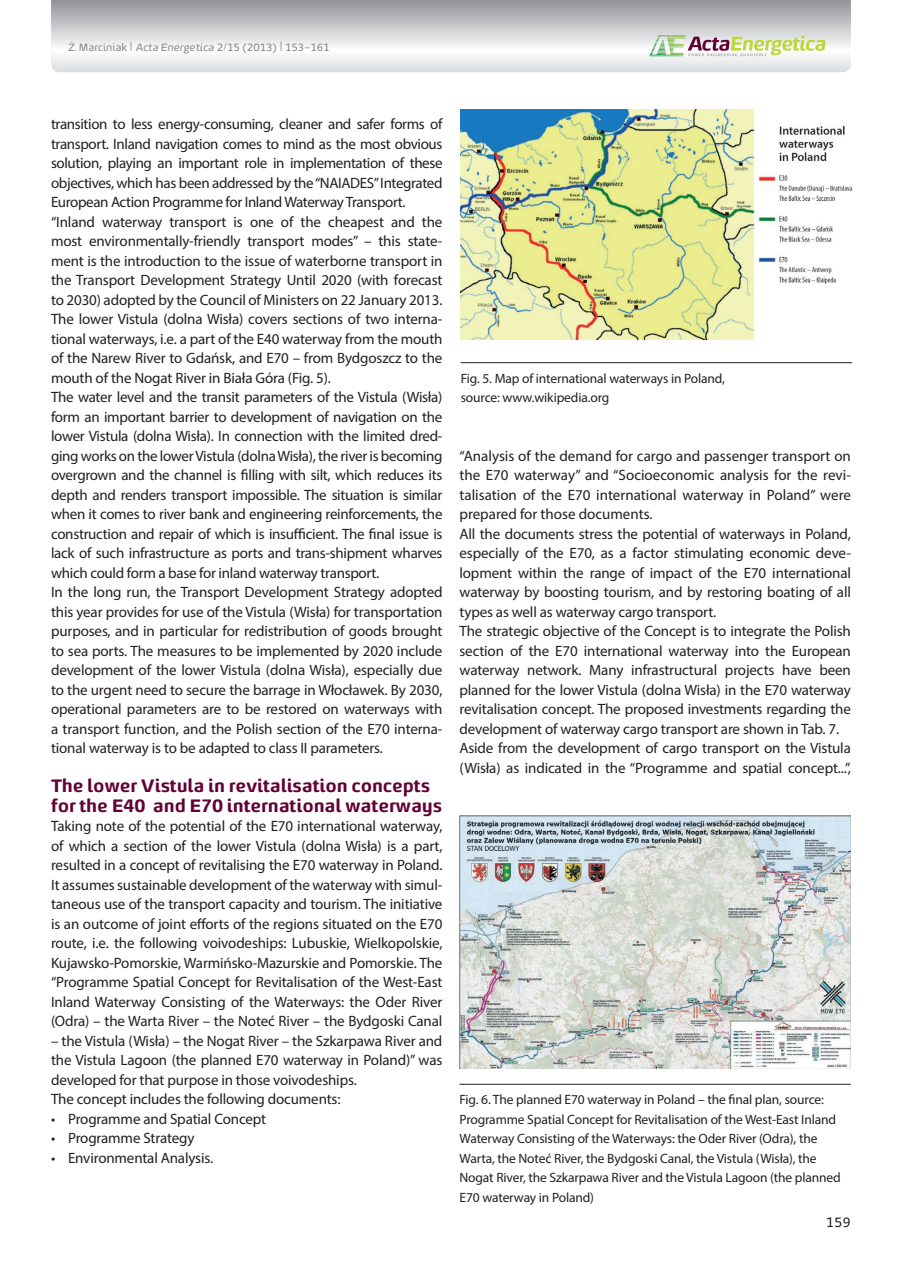
<style>
.page{position:relative;width:902px;height:1263px;background:#fff}
.page>*{position:absolute;margin:0;border:0;box-sizing:border-box;transform-origin:0 0}
.srodtytul_i_autor_ke{font:700 18px/19.5px "Energa";letter-spacing:-.01em;color:#630035}
.body{font:15px/19.5px "Myriad Pro";letter-spacing:-.01em;color:#231f20;text-align:justify}
.podpis_wykresu{font:13.5px/19.5px "Myriad Pro";letter-spacing:-.01em;color:#231f20}
.t1{font:13.5px "Energa";color:#231f20}
.polski_body{font:10.5px "Energa";letter-spacing:-.01em;color:#808285}
.s1{font-size:13.5px}
.s2{font-style:italic}
</style>
<div class="page">
<svg style="left:51px;top:0;width:799px;height:72px"></svg>
<svg style="left:649px;top:35px;width:176px;height:21px"></svg>
<img style="left:460px;top:110px;width:392px;height:230px">
<img style="left:459px;top:815px;width:391px;height:253px">
<hr style="left:460px;top:362px;width:391px;height:1px;background:#231f20">
<hr style="left:459px;top:1084px;width:391px;height:1px;background:#231f20">
<p class="polski_body" style="left:68px;top:41px;width:263px">Ż. Marciniak <span class="s1">|</span> <span class="s2">Acta Energetica</span> 2/15 (2013) <span class="s1">|</span> 153–161</p>
<p class="body" style="left:51px;top:114px;width:393px">transition to less energy-consuming, cleaner and safer forms of transport. Inland navigation comes to mind as the most obvious solution, playing an important role in implementation of these objectives, which has been addressed by the “NAIADES” Integrated European Action Programme for Inland Waterway Transport.</p>
<p class="body" style="left:51px;top:212px;width:393px">“Inland waterway transport is one of the cheapest and the most environmentally-friendly transport modes” – this state&shy;ment is the introduction to the issue of waterborne transport in the Transport Development Strategy Until 2020 (with forecast to 2030) adopted by the Council of Ministers on 22 January 2013.</p>
<p class="body" style="left:51px;top:309px;width:393px">The lower Vistula (dolna Wisła) covers sections of two interna&shy;tional waterways, i.e. a part of the E40 waterway from the mouth of the Narew River to Gdańsk, and E70 – from Bydgoszcz to the mouth of the Nogat River in Biała Góra (Fig. 5).</p>
<p class="body" style="left:51px;top:387px;width:393px">The water level and the transit parameters of the Vistula (Wisła) form an important barrier to development of navigation on the lower Vistula (dolna Wisła). In connection with the limited dred&shy;ging works on the lower Vistula (dolna Wisła), the river is becoming overgrown and the channel is filling with silt, which reduces its depth and renders transport impossible. The situation is similar when it comes to river bank and engineering reinforcements, the construction and repair of which is insufficient. The final issue is lack of such infrastructure as ports and trans-shipment wharves which could form a base for inland waterway transport.</p>
<p class="body" style="left:51px;top:582px;width:393px">In the long run, the Transport Development Strategy adopted this year provides for use of the Vistula (Wisła) for transportation purposes, and in particular for redistribution of goods brought to sea ports. The measures to be implemented by 2020 include development of the lower Vistula (dolna Wisła), especially due to the urgent need to secure the barrage in Włocławek. By 2030, operational parameters are to be restored on waterways with a transport function, and the Polish section of the E70 interna&shy;tional waterway is to be adapted to class II parameters.</p>
<p class="srodtytul_i_autor_ke" style="left:51px;top:775px;width:392px">The lower Vistula in revitalisation concepts for the E40 and E70 international waterways</p>
<p class="body" style="left:51px;top:816px;width:393px">Taking note of the potential of the E70 international waterway, of which a section of the lower Vistula (dolna Wisła) is a part, resulted in a concept of revitalising the E70 waterway in Poland.<br>It assumes sustainable development of the waterway with simul&shy;taneous use of the transport capacity and tourism. The initiative is an outcome of joint efforts of the regions situated on the E70 route, i.e. the following voivodeships: Lubuskie, Wielkopolskie, Kujawsko-Pomorskie, Warmińsko-Mazurskie and Pomorskie. The “Programme Spatial Concept for Revitalisation of the West-East Inland Waterway Consisting of the Waterways: the Oder River (Odra) – the Warta River – the Noteć River – the Bydgoski Canal</p>
<p class="body" style="left:51px;top:1031px;width:393px">– the Vistula (Wisła) – the Nogat River – the Szkarpawa River and the Vistula Lagoon (the planned E70 waterway in Poland)” was developed for that purpose in those voivodeships.</p>
<p class="body" style="left:51px;top:1089px;width:291px">The concept includes the following documents:</p>
<p class="body" style="left:51px;top:1109px;width:217px">• Programme and Spatial Concept</p>
<p class="body" style="left:51px;top:1128px;width:145px">• Programme Strategy</p>
<p class="body" style="left:51px;top:1148px;width:163px">• Environmental Analysis.</p>
<p class="podpis_wykresu" style="left:460px;top:368px;width:266px">Fig. 5. Map of international waterways in Poland,</p>
<p class="podpis_wykresu" style="left:460px;top:388px;width:150px">source: www.wikipedia.org</p>
<p class="body" style="left:459px;top:446px;width:393px">“Analysis of the demand for cargo and passenger transport on the E70 waterway” and “Socioeconomic analysis for the revi&shy;talisation of the E70 international waterway in Poland” were prepared for those documents.</p>
<p class="body" style="left:459px;top:524px;width:393px">All the documents stress the potential of waterways in Poland, especially of the E70, as a factor stimulating economic deve&shy;lopment within the range of impact of the E70 international waterway by boosting tourism, and by restoring boating of all types as well as waterway cargo transport.</p>
<p class="body" style="left:459px;top:621px;width:393px">The strategic objective of the Concept is to integrate the Polish section of the E70 international waterway into the European waterway network. Many infrastructural projects have been planned for the lower Vistula (dolna Wisła) in the E70 waterway revitalisation concept. The proposed investments regarding the development of waterway cargo transport are shown in Tab. 7.</p>
<p class="body" style="left:459px;top:738px;width:393px">Aside from the development of cargo transport on the Vistula (Wisła) as indicated in the “Programme and spatial concept...”,</p>
<p class="podpis_wykresu" style="left:459px;top:1090px;width:383px">Fig. 6. The planned E70 waterway in Poland – the final plan, source:<br>Programme Spatial Concept for Revitalisation of the West-East Inland Waterway Consisting of the Waterways: the Oder River (Odra), the Warta, the Noteć River, the Bydgoski Canal, the Vistula (Wisła), the Nogat River, the Szkarpawa River and the Vistula Lagoon (the planned E70 waterway in Poland)</p>
<p class="t1" style="left:825px;top:1213px;width:26px">159</p>
</div>
